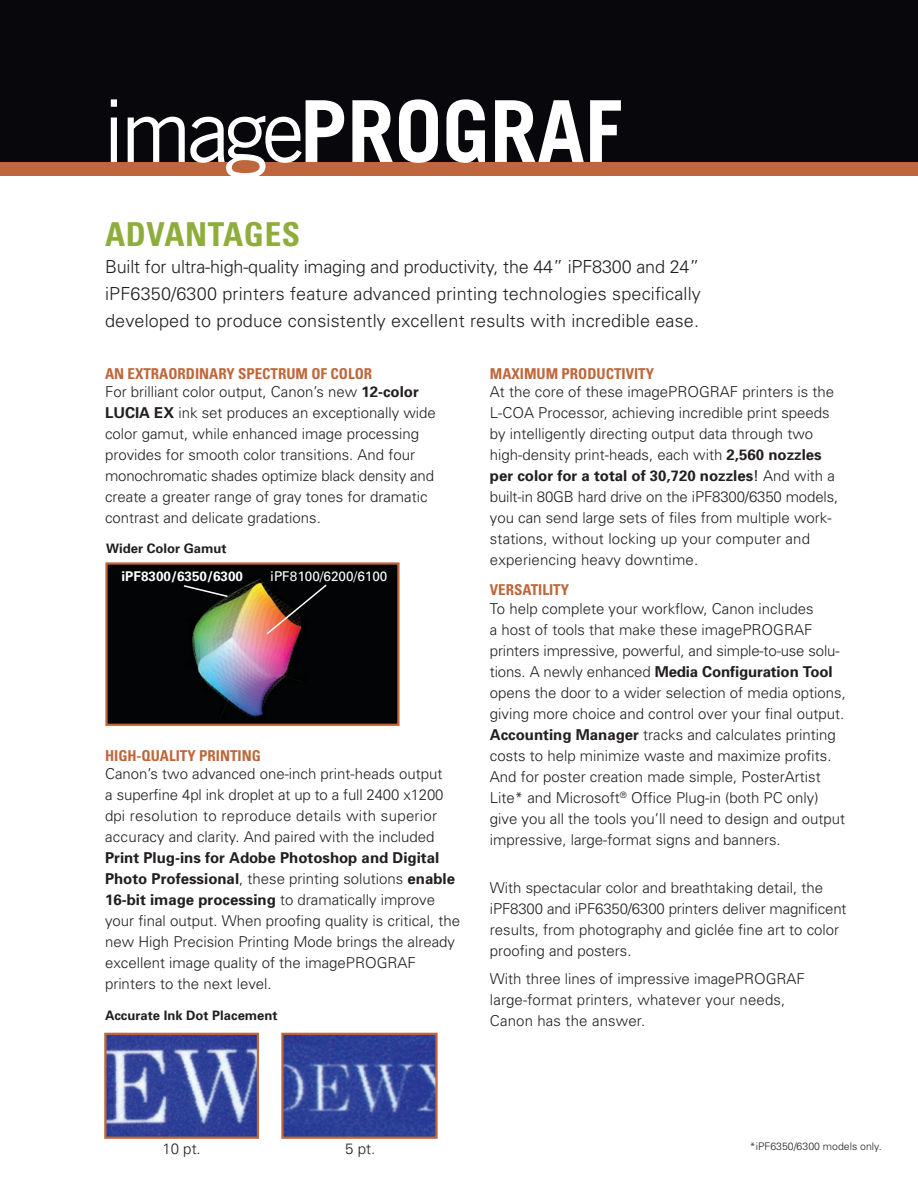
<style>
.page{position:relative;width:918px;height:1188px;background:#fff}
.page>*{position:absolute;margin:0;border:0;box-sizing:border-box;transform-origin:0 0}
.t1{font:700 85.5px "Trade Gothic";color:#fff}
.t2{font:700 condensed 33px "Univers";letter-spacing:.02em;color:#8fad3d}
.t3{font:300 18px/27px "Univers";letter-spacing:.01em;color:#231f20;text-align:justify}
.t4{font:300 15px/21px "Univers";color:#231f20}
.t5{font:700 13.5px "Univers";color:#fff}
.t6{font:13.5px "Univers";color:#fff}
.t7{font:700 13.05px "Univers";color:#231f20}
.t8{font:300 10.5px "Univers";color:#231f20}
.s1{font-weight:400}
.s2{font-weight:700;font-stretch:condensed;color:#bf673c}
.s3{font-weight:700}
</style>
<div class="page">
<div style="left:0;top:0;width:918px;height:165px;background:#08070b"></div>
<div style="left:0;top:162px;width:918px;height:14px;background:#bf673c"></div>
<div style="left:233px;top:158px;width:25px;height:7px;background:#bf673c;border-radius:50%"></div>
<img style="left:107px;top:1036px;width:149px;height:100px">
<div style="left:104px;top:1033px;width:155px;height:106px;border:2px solid #bf673c"></div>
<img style="left:284px;top:1036px;width:151px;height:100px">
<div style="left:281px;top:1033px;width:157px;height:106px;border:2px solid #bf673c"></div>
<img style="left:108px;top:565px;width:289px;height:158px">
<div style="left:105px;top:562px;width:295px;height:164px;border:2px solid #bf673c"></div>
<svg style="left:182px;top:584px;width:47px;height:14px"></svg>
<svg style="left:265px;top:583px;width:63px;height:53px;background:#46261d"></svg>
<p class="t1" style="left:102px;top:79px;width:522px"><span class="s1">image</span>PROGRAF</p>
<p class="t2" style="left:105px;top:214px;width:197px">ADVANTAGES</p>
<p class="t3" style="left:105px;top:253px;width:597px">Built for ultra-high-quality imaging and productivity, the 44” iPF8300 and 24” iPF6350/6300 printers feature advanced printing technologies specifically developed to produce consistently excellent results with incredible ease.</p>
<p class="t4" style="left:105px;top:363px;width:315px;line-height:18.8px"><span class="s2">AN EXTRAORDINARY SPECTRUM OF COLOR<br></span>For brilliant color output, Canon’s new <span class="s3">12-color</span></p>
<p class="t4" style="left:105px;top:402px;width:332px"><span class="s3">LUCIA EX</span> ink set produces an exceptionally wide color gamut, while enhanced image processing provides for smooth color transitions. And four monochromatic shades optimize black density and create a greater range of gray tones for dramatic contrast and delicate gradations.</p>
<p class="t7" style="left:106px;top:540px;width:122px">Wider Color Gamut</p>
<p class="t5" style="left:122px;top:568px;width:123px">iPF8300/6350/6300</p>
<p class="t6" style="left:270px;top:568px;width:119px">iPF8100/6200/6100</p>
<p class="t4" style="left:105px;top:745px;width:339px;line-height:18.8px"><span class="s2">HIGH-QUALITY PRINTING<br></span>Canon’s two advanced one-inch print-heads output</p>
<p class="t4" style="left:105px;top:784px;width:357px">a superfine 4pl ink droplet at up to a full 2400 x1200 dpi resolution to reproduce details with superior accuracy and clarity. And paired with the included <span class="s3">Print Plug-ins for Adobe Photoshop and Digital Photo Professional</span>, these printing solutions <span class="s3">enable 16-bit image processing</span> to dramatically improve your final output. When proofing quality is critical, the new High Precision Printing Mode brings the already excellent image quality of the imagePROGRAF printers to the next level.</p>
<p class="t7" style="left:105px;top:1007px;width:174px">Accurate Ink Dot Placement</p>
<p class="t4" style="left:490px;top:363px;width:346px;line-height:18.8px"><span class="s2">MAXIMUM PRODUCTIVITY<br></span>At the core of these imagePROGRAF printers is the</p>
<p class="t4" style="left:490px;top:402px;width:350px">L-COA Processor, achieving incredible print speeds by intelligently directing output data through two high-density print-heads, each with <span class="s3">2,560 nozzles per color for a total of 30,720 nozzles</span><span class="s1">!</span> And with a built-in 80GB hard drive on the iPF8300/6350 models, you can send large sets of files from multiple work&shy;stations, without locking up your computer and experiencing heavy downtime.</p>
<p class="t4" style="left:490px;top:580px;width:325px;line-height:18.8px"><span class="s2">VERSATILITY<br></span>To help complete your workflow, Canon includes</p>
<p class="t4" style="left:490px;top:619px;width:357px">a host of tools that make these imagePROGRAF printers impressive, powerful, and simple-to-use solu&shy;tions. A newly enhanced <span class="s3">Media Configuration Tool </span>opens the door to a wider selection of media options, giving more choice and control over your final output.<br><span class="s3">Accounting Manager</span> tracks and calculates printing costs to help minimize waste and maximize profits.<br>And for poster creation made simple, PosterArtist Lite* and Microsoft<sup>®</sup> Office Plug-in (both PC only) give you all the tools you’ll need to design and output impressive, large-format signs and banners.</p>
<p class="t4" style="left:490px;top:877px;width:358px">With spectacular color and breathtaking detail, the iPF8300 and iPF6350/6300 printers deliver magnificent results, from photography and giclée fine art to color proofing and posters.</p>
<p class="t4" style="left:490px;top:968px;width:317px">With three lines of impressive imagePROGRAF large-format printers, whatever your needs,<br>Canon has the answer.</p>
<p class="t4" style="left:162px;top:1138px;width:40px">10 pt.</p>
<p class="t4" style="left:345px;top:1138px;width:32px">5 pt.</p>
<p class="t8" style="left:750px;top:1140px;width:133px">*iPF6350/6300 models only.</p>
</div>
